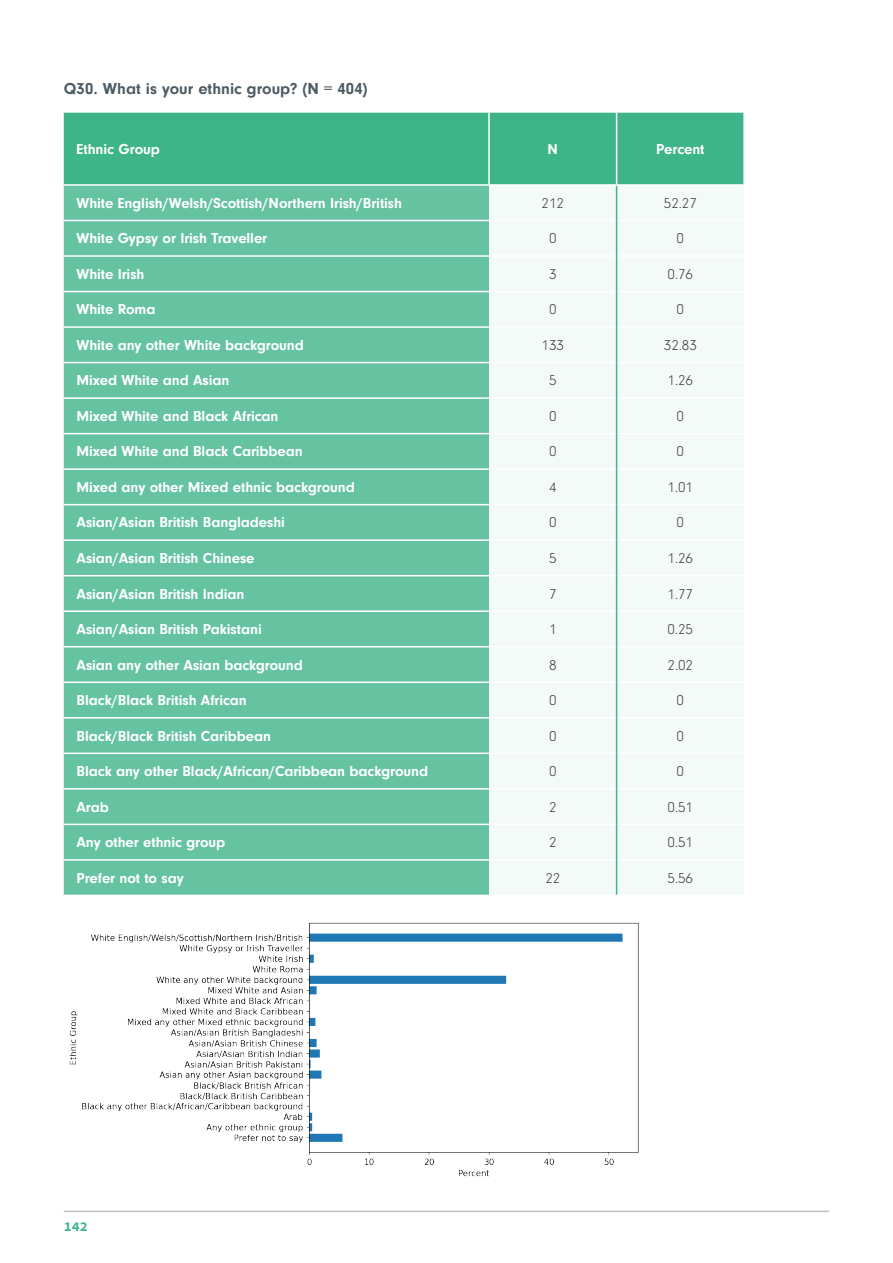
<style>
.page{position:relative;width:893px;height:1263px;background:#fff}
.page>*{position:absolute;margin:0;border:0;box-sizing:border-box;transform-origin:0 0}
.t1{font:700 16.5px "Neuzeit Gro";letter-spacing:.005em;color:#4d5b63}
.t2{font:700 15px "Neuzeit Gro";letter-spacing:-.005em;color:#fff}
.t3{font:300 15px "Neuzeit Gro";letter-spacing:-.005em;color:#414042}
.t4{font:13.5px "Source Code Variable";color:#3eb489}
</style>
<div class="page">
<hr style="left:64px;top:1210px;width:765px;height:2px;background:#bcbec0">
<div style="left:64px;top:113px;width:679px;height:71px;background:#3eb489"></div>
<div style="left:64px;top:186px;width:425px;height:709px;background:#65c3a1"></div>
<div style="left:489px;top:186px;width:255px;height:709px;background:#f4faf8"></div>
<hr style="left:488px;top:113px;width:2px;height:71px;background:#fff">
<hr style="left:64px;top:220px;width:425px;height:1px;background:#fff">
<hr style="left:489px;top:220px;width:127px;height:1px;background:#fff">
<hr style="left:617px;top:220px;width:127px;height:1px;background:#fff">
<hr style="left:64px;top:255px;width:425px;height:2px;background:#fff">
<hr style="left:489px;top:255px;width:127px;height:2px;background:#fff">
<hr style="left:617px;top:255px;width:127px;height:2px;background:#fff">
<hr style="left:64px;top:291px;width:425px;height:1px;background:#fff">
<hr style="left:489px;top:291px;width:127px;height:1px;background:#fff">
<hr style="left:617px;top:291px;width:127px;height:1px;background:#fff">
<hr style="left:64px;top:326px;width:425px;height:2px;background:#fff">
<hr style="left:489px;top:326px;width:127px;height:2px;background:#fff">
<hr style="left:617px;top:326px;width:127px;height:2px;background:#fff">
<hr style="left:616px;top:186px;width:1px;height:34px;background:#3eb489">
<hr style="left:616px;top:220px;width:1px;height:36px;background:#3eb489">
<hr style="left:616px;top:256px;width:1px;height:36px;background:#3eb489">
<hr style="left:616px;top:292px;width:1px;height:35px;background:#3eb489">
<hr style="left:64px;top:362px;width:425px;height:1px;background:#fff">
<hr style="left:489px;top:362px;width:127px;height:1px;background:#fff">
<hr style="left:617px;top:362px;width:127px;height:1px;background:#fff">
<hr style="left:64px;top:397px;width:425px;height:2px;background:#fff">
<hr style="left:489px;top:397px;width:127px;height:2px;background:#fff">
<hr style="left:617px;top:397px;width:127px;height:2px;background:#fff">
<hr style="left:64px;top:433px;width:425px;height:1px;background:#fff">
<hr style="left:489px;top:433px;width:127px;height:1px;background:#fff">
<hr style="left:617px;top:433px;width:127px;height:1px;background:#fff">
<hr style="left:64px;top:468px;width:425px;height:2px;background:#fff">
<hr style="left:489px;top:468px;width:127px;height:2px;background:#fff">
<hr style="left:617px;top:468px;width:127px;height:2px;background:#fff">
<hr style="left:64px;top:504px;width:425px;height:1px;background:#fff">
<hr style="left:489px;top:504px;width:127px;height:1px;background:#fff">
<hr style="left:617px;top:504px;width:127px;height:1px;background:#fff">
<hr style="left:64px;top:539px;width:425px;height:2px;background:#fff">
<hr style="left:489px;top:539px;width:127px;height:2px;background:#fff">
<hr style="left:617px;top:539px;width:127px;height:2px;background:#fff">
<hr style="left:64px;top:575px;width:425px;height:1px;background:#fff">
<hr style="left:489px;top:575px;width:127px;height:1px;background:#fff">
<hr style="left:617px;top:575px;width:127px;height:1px;background:#fff">
<hr style="left:64px;top:610px;width:425px;height:2px;background:#fff">
<hr style="left:489px;top:610px;width:127px;height:2px;background:#fff">
<hr style="left:617px;top:610px;width:127px;height:2px;background:#fff">
<hr style="left:64px;top:646px;width:425px;height:1px;background:#fff">
<hr style="left:489px;top:646px;width:127px;height:1px;background:#fff">
<hr style="left:617px;top:646px;width:127px;height:1px;background:#fff">
<hr style="left:64px;top:681px;width:425px;height:2px;background:#fff">
<hr style="left:489px;top:681px;width:127px;height:2px;background:#fff">
<hr style="left:617px;top:681px;width:127px;height:2px;background:#fff">
<hr style="left:64px;top:717px;width:425px;height:1px;background:#fff">
<hr style="left:489px;top:717px;width:127px;height:1px;background:#fff">
<hr style="left:617px;top:717px;width:127px;height:1px;background:#fff">
<hr style="left:64px;top:752px;width:425px;height:2px;background:#fff">
<hr style="left:489px;top:752px;width:127px;height:2px;background:#fff">
<hr style="left:617px;top:752px;width:127px;height:2px;background:#fff">
<hr style="left:64px;top:788px;width:425px;height:1px;background:#fff">
<hr style="left:489px;top:788px;width:127px;height:1px;background:#fff">
<hr style="left:617px;top:788px;width:127px;height:1px;background:#fff">
<hr style="left:64px;top:824px;width:425px;height:1px;background:#fff">
<hr style="left:489px;top:824px;width:127px;height:1px;background:#fff">
<hr style="left:617px;top:824px;width:127px;height:1px;background:#fff">
<hr style="left:64px;top:859px;width:425px;height:2px;background:#fff">
<hr style="left:489px;top:859px;width:127px;height:2px;background:#fff">
<hr style="left:617px;top:859px;width:127px;height:2px;background:#fff">
<hr style="left:616px;top:398px;width:1px;height:36px;background:#3eb489">
<hr style="left:616px;top:434px;width:1px;height:35px;background:#3eb489">
<hr style="left:616px;top:469px;width:1px;height:36px;background:#3eb489">
<hr style="left:616px;top:505px;width:1px;height:35px;background:#3eb489">
<hr style="left:616px;top:540px;width:1px;height:36px;background:#3eb489">
<hr style="left:616px;top:576px;width:1px;height:35px;background:#3eb489">
<hr style="left:616px;top:611px;width:1px;height:36px;background:#3eb489">
<hr style="left:616px;top:647px;width:1px;height:35px;background:#3eb489">
<hr style="left:616px;top:682px;width:1px;height:36px;background:#3eb489">
<hr style="left:616px;top:718px;width:1px;height:35px;background:#3eb489">
<hr style="left:616px;top:753px;width:1px;height:36px;background:#3eb489">
<hr style="left:616px;top:789px;width:1px;height:35px;background:#3eb489">
<hr style="left:616px;top:824px;width:1px;height:36px;background:#3eb489">
<hr style="left:616px;top:860px;width:1px;height:35px;background:#3eb489">
<hr style="left:616px;top:327px;width:1px;height:36px;background:#3eb489">
<hr style="left:616px;top:363px;width:1px;height:35px;background:#3eb489">
<hr style="left:616px;top:113px;width:1px;height:71px;background:#fff">
<img style="left:69px;top:922px;width:570px;height:255px">
<p class="t1" style="left:64px;top:79px;width:305px">Q30. What is your ethnic group? (N = 404)</p>
<p class="t2" style="left:77px;top:140px;width:85px">Ethnic Group</p>
<p class="t2" style="left:548px;top:140px;width:12px">N</p>
<p class="t2" style="left:656px;top:140px;width:50px">Percent</p>
<p class="t2" style="left:77px;top:194px;width:327px">White English/Welsh/Scottish/Northern Irish/British</p>
<p class="t3" style="left:542px;top:195px;width:24px">212</p>
<p class="t3" style="left:664px;top:195px;width:34px">52.27</p>
<p class="t2" style="left:77px;top:230px;width:192px">White Gypsy or Irish Traveller</p>
<p class="t3" style="left:549px;top:230px;width:9px">0</p>
<p class="t3" style="left:677px;top:230px;width:9px">0</p>
<p class="t2" style="left:77px;top:265px;width:69px">White Irish</p>
<p class="t3" style="left:549px;top:266px;width:9px">3</p>
<p class="t3" style="left:668px;top:266px;width:27px">0.76</p>
<p class="t2" style="left:77px;top:301px;width:80px">White Roma</p>
<p class="t3" style="left:549px;top:301px;width:9px">0</p>
<p class="t3" style="left:677px;top:301px;width:9px">0</p>
<p class="t2" style="left:77px;top:336px;width:229px">White any other White background</p>
<p class="t3" style="left:542px;top:337px;width:24px">133</p>
<p class="t3" style="left:664px;top:337px;width:34px">32.83</p>
<p class="t2" style="left:77px;top:372px;width:154px">Mixed White and Asian</p>
<p class="t3" style="left:549px;top:372px;width:9px">5</p>
<p class="t3" style="left:668px;top:372px;width:27px">1.26</p>
<p class="t2" style="left:77px;top:407px;width:204px">Mixed White and Black African</p>
<p class="t3" style="left:549px;top:408px;width:9px">0</p>
<p class="t3" style="left:677px;top:408px;width:9px">0</p>
<p class="t2" style="left:77px;top:443px;width:228px">Mixed White and Black Caribbean</p>
<p class="t3" style="left:549px;top:443px;width:9px">0</p>
<p class="t3" style="left:677px;top:443px;width:9px">0</p>
<p class="t2" style="left:77px;top:479px;width:280px">Mixed any other Mixed ethnic background</p>
<p class="t3" style="left:549px;top:479px;width:9px">4</p>
<p class="t3" style="left:668px;top:479px;width:27px">1.01</p>
<p class="t2" style="left:77px;top:514px;width:210px">Asian/Asian British Bangladeshi</p>
<p class="t3" style="left:549px;top:515px;width:9px">0</p>
<p class="t3" style="left:677px;top:515px;width:9px">0</p>
<p class="t2" style="left:77px;top:550px;width:180px">Asian/Asian British Chinese</p>
<p class="t3" style="left:549px;top:550px;width:9px">5</p>
<p class="t3" style="left:668px;top:550px;width:27px">1.26</p>
<p class="t2" style="left:77px;top:585px;width:170px">Asian/Asian British Indian</p>
<p class="t3" style="left:549px;top:586px;width:9px">7</p>
<p class="t3" style="left:668px;top:586px;width:27px">1.77</p>
<p class="t2" style="left:77px;top:621px;width:187px">Asian/Asian British Pakistani</p>
<p class="t3" style="left:549px;top:621px;width:9px">1</p>
<p class="t3" style="left:668px;top:621px;width:27px">0.25</p>
<p class="t2" style="left:77px;top:656px;width:228px">Asian any other Asian background</p>
<p class="t3" style="left:549px;top:657px;width:9px">8</p>
<p class="t3" style="left:668px;top:657px;width:27px">2.02</p>
<p class="t2" style="left:77px;top:692px;width:172px">Black/Black British African</p>
<p class="t3" style="left:549px;top:692px;width:9px">0</p>
<p class="t3" style="left:677px;top:692px;width:9px">0</p>
<p class="t2" style="left:77px;top:727px;width:196px">Black/Black British Caribbean</p>
<p class="t3" style="left:549px;top:728px;width:9px">0</p>
<p class="t3" style="left:677px;top:728px;width:9px">0</p>
<p class="t2" style="left:77px;top:763px;width:353px">Black any other Black/African/Caribbean background</p>
<p class="t3" style="left:549px;top:763px;width:9px">0</p>
<p class="t3" style="left:677px;top:763px;width:9px">0</p>
<p class="t2" style="left:77px;top:798px;width:34px">Arab</p>
<p class="t3" style="left:549px;top:799px;width:9px">2</p>
<p class="t3" style="left:668px;top:799px;width:27px">0.51</p>
<p class="t2" style="left:77px;top:834px;width:150px">Any other ethnic group</p>
<p class="t3" style="left:549px;top:834px;width:9px">2</p>
<p class="t3" style="left:668px;top:834px;width:27px">0.51</p>
<p class="t2" style="left:77px;top:869px;width:109px">Prefer not to say</p>
<p class="t3" style="left:545px;top:870px;width:16px">22</p>
<p class="t3" style="left:668px;top:870px;width:27px">5.56</p>
<p class="t4" style="left:64px;top:1216px;width:26px">142</p>
</div>
